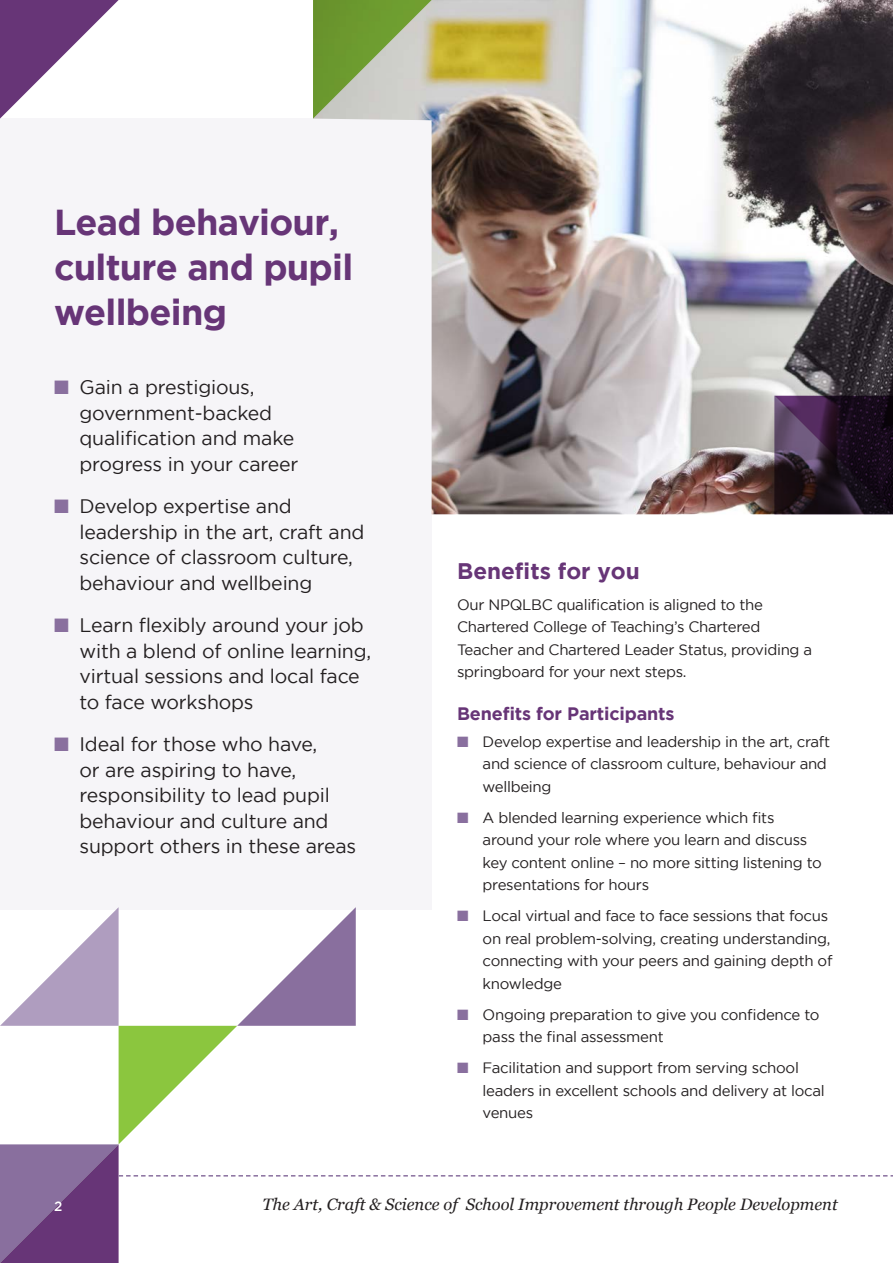
<style>
.page{position:relative;width:893px;height:1263px;background:#fff}
.page>*{position:absolute;margin:0;border:0;box-sizing:border-box;transform-origin:0 0}
.t1{font:700 36px "Gotham";letter-spacing:-.02em;color:#673577}
.Sub_1{font:700 22.5px "Gotham";color:#673577}
.t2{font:19.5px/25.5px "Gotham";letter-spacing:-.01em;color:#231f20}
.t3{font:700 18px "Gotham";letter-spacing:-.01em;color:#673577}
.t4{font:italic 16.5px "Georgia";color:#231f20}
.Body_2{font:15px/22.5px "Gotham";letter-spacing:-.02em;color:#231f20}
.t5{font:500 13.5px "Gotham";color:#fff}
.s1{color:#896f9e}
</style>
<div class="page">
<div style="left:0;top:119px;width:432px;height:791px;background:#f6f5f8"></div>
<img style="left:356px;top:0;width:537px;height:514px">
<svg style="left:774px;top:396px;width:119px;height:118px;background:#2a1b2d"></svg>
<svg style="left:313px;top:0;width:119px;height:119px;background:#9cb27a"></svg>
<svg style="left:0;top:0;width:119px;height:119px"></svg>
<svg style="left:0;top:907px;width:893px;height:356px"></svg>
<p class="t1" style="left:54px;top:202px;width:286px">Lead behaviour,</p>
<p class="t1" style="left:54px;top:247px;width:301px">culture and pupil</p>
<p class="t1" style="left:54px;top:292px;width:175px">wellbeing</p>
<p class="t2" style="left:80px;top:374px;width:220px;text-indent:-26px"><span class="s1">■</span> Gain a prestigious, government-backed qualification and make progress in your career</p>
<p class="t2" style="left:80px;top:493px;width:286px;text-indent:-26px"><span class="s1">■</span> Develop expertise and leadership in the art, craft and science of classroom culture, behaviour and wellbeing</p>
<p class="t2" style="left:80px;top:612px;width:293px;text-indent:-26px"><span class="s1">■</span> Learn flexibly around your job with a blend of online learning, virtual sessions and local face to face workshops</p>
<p class="t2" style="left:80px;top:731px;width:278px;text-indent:-26px"><span class="s1">■</span> Ideal for those who have,<br>or are aspiring to have, responsibility to lead pupil behaviour and culture and support others in these areas</p>
<p class="Sub_1" style="left:457px;top:558px;width:184px">Benefits for you</p>
<p class="Body_2" style="left:457px;top:593px;width:357px">Our NPQLBC qualification is aligned to the Chartered College of Teaching’s Chartered Teacher and Chartered Leader Status, providing a springboard for your next steps.</p>
<p class="t3" style="left:457px;top:703px;width:219px">Benefits for Participants</p>
<p class="Body_2" style="left:483px;top:730px;width:349px;text-indent:-26px"><span class="s1">■</span> Develop expertise and leadership in the art, craft and science of classroom culture, behaviour and wellbeing</p>
<p class="Body_2" style="left:483px;top:806px;width:341px;text-indent:-26px"><span class="s1">■</span> A blended learning experience which fits around your role where you learn and discuss key content online – no more sitting listening to presentations for hours</p>
<p class="Body_2" style="left:483px;top:904px;width:351px;text-indent:-26px"><span class="s1">■</span> Local virtual and face to face sessions that focus on real problem-solving, creating understanding, connecting with your peers and gaining depth of knowledge</p>
<p class="Body_2" style="left:483px;top:1003px;width:338px;text-indent:-26px"><span class="s1">■</span> Ongoing preparation to give you confidence to pass the final assessment</p>
<p class="Body_2" style="left:483px;top:1056px;width:344px;text-indent:-26px"><span class="s1">■</span> Facilitation and support from serving school leaders in excellent schools and delivery at local venues</p>
<p class="t5" style="left:54px;top:1198px;width:10px">2</p>
<p class="t4" style="left:263px;top:1192px;width:577px">The Art, Craft &amp; Science of School Improvement through People Development</p>
</div>
